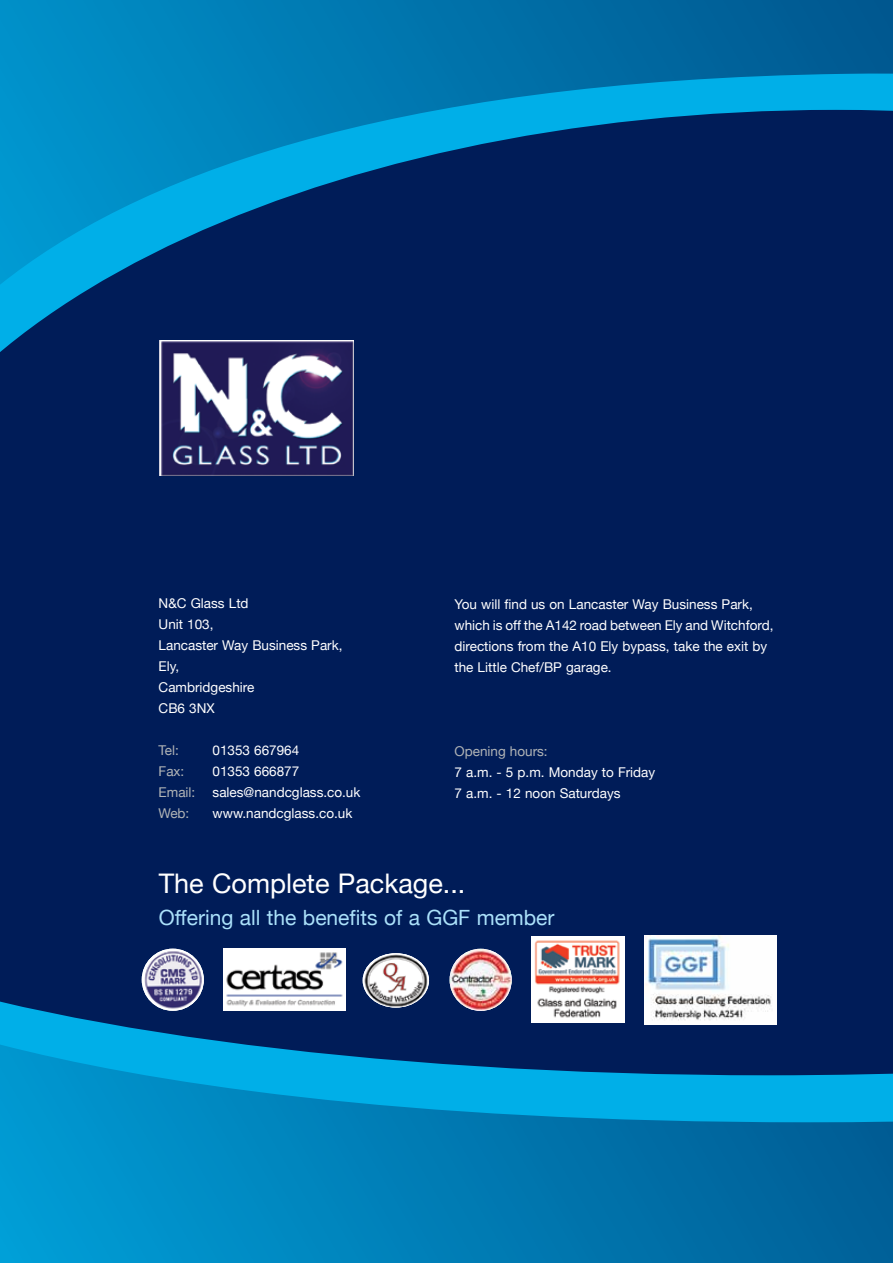
<style>
.page{position:relative;width:893px;height:1263px;background:#fff}
.page>*{position:absolute;margin:0;border:0;box-sizing:border-box;transform-origin:0 0}
.t1{font:27px "Helvetica Neue";color:#fff}
.t2{font:21px "Helvetica Neue";color:#abe1fa}
.t3{font:13.5px/21px "Helvetica Neue";color:#fff}
.t4{font:13.5px "Helvetica Neue";color:#b1b4b6}
</style>
<div class="page">
<div style="left:0;top:605px;width:893px;height:262px;background:#001c58"></div>
<div style="left:0;top:285px;width:893px;height:320px;background:#001c58"></div>
<div style="left:0;top:867px;width:893px;height:177px;background:#001c58"></div>
<svg style="left:0;top:0;width:893px;height:285px;background:#005e98"></svg>
<svg style="left:0;top:1044px;width:893px;height:219px;background:#007fb8"></svg>
<img style="left:159px;top:340px;width:195px;height:136px">
<img style="left:142px;top:949px;width:62px;height:62px;border-radius:31px">
<img style="left:450px;top:949px;width:62px;height:62px;border-radius:31px">
<img style="left:363px;top:953px;width:66px;height:54px">
<img style="left:223px;top:949px;width:123px;height:62px">
<img style="left:531px;top:937px;width:93px;height:86px">
<img style="left:644px;top:935px;width:132px;height:90px">
<p class="t3" style="left:159px;top:592px;width:185px">N&amp;C Glass Ltd<br>Unit 103,<br>Lancaster Way Business Park,<br>Ely,<br>Cambridgeshire<br>CB6 3NX</p>
<p class="t4" style="left:159px;top:742px;width:22px">Tel:</p>
<p class="t3" style="left:213px;top:739px;width:88px">01353 667964</p>
<p class="t4" style="left:159px;top:763px;width:27px">Fax:</p>
<p class="t3" style="left:213px;top:760px;width:88px">01353 666877</p>
<p class="t4" style="left:159px;top:784px;width:38px">Email:</p>
<p class="t3" style="left:213px;top:781px;width:149px">sales@nandcglass.co.uk</p>
<p class="t4" style="left:159px;top:805px;width:32px">Web:</p>
<p class="t3" style="left:213px;top:802px;width:141px">www.nandcglass.co.uk</p>
<p class="t3" style="left:454px;top:593px;width:320px">You will find us on Lancaster Way Business Park, which is off the A142 road between Ely and Witchford, directions from the A10 Ely bypass, take the exit by the Little Chef/BP garage.</p>
<p class="t4" style="left:454px;top:743px;width:95px">Opening hours:</p>
<p class="t3" style="left:454px;top:761px;width:202px">7 a.m. - 5 p.m. Monday to Friday<br>7 a.m. - 12 noon Saturdays</p>
<h1 class="t1" style="left:159px;top:867px;width:308px">The Complete Package...</h1>
<h2 class="t2" style="left:159px;top:905px;width:397px">Offering all the benefits of a GGF member</h2>
</div>
